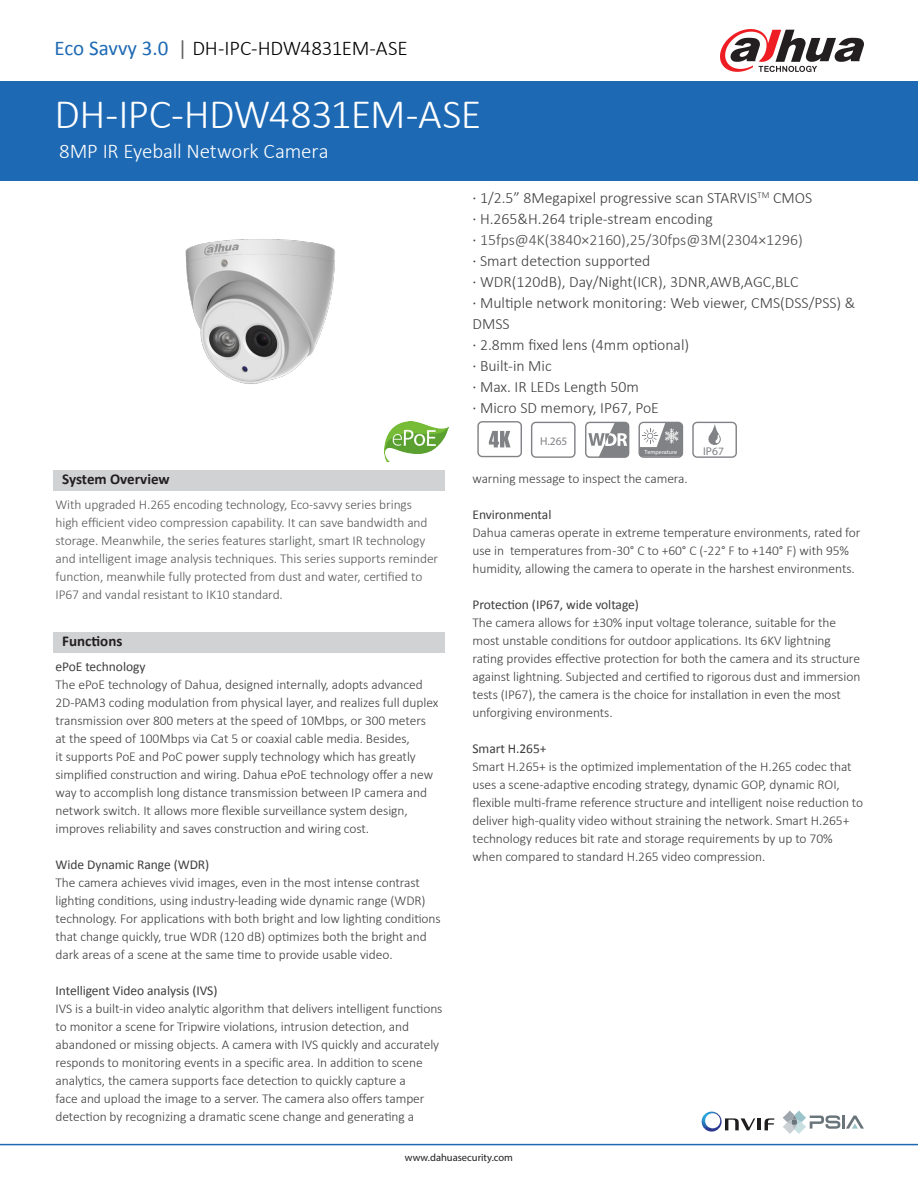
<style>
.page{position:relative;width:918px;height:1188px;background:#fff}
.page>*{position:absolute;margin:0;border:0;box-sizing:border-box;transform-origin:0 0}
.t1{font:300 42px "Calibri";letter-spacing:-.02em;color:#fff}
.t2{font:300 21px "Calibri";letter-spacing:-.015em;color:#000}
.t3{font:300 21px "Calibri";letter-spacing:-.01em;color:#fff}
.t4{font:300 15.75px/21px "Calibri";color:#3e3e3f}
.t5{font:300 15.75px "Calibri";color:#4d4b4d}
.t6{font:700 15px "Calibri";color:#231f20}
.t7{font:300 13.5px/18px "Calibri";letter-spacing:-.005em;color:#3e3e3f}
.t8{font:300 13.5px/18px "Calibri";letter-spacing:-.005em;color:#57585a}
.t9{font:13.5px "Calibri";letter-spacing:-.005em;color:#3e3e3f}
.t10{font:700 semi-condensed 11.4px "Myriad Pro";color:#808285}
.t11{font:700 11.25px "Myriad Pro";color:#808285}
.t12{font:10.5px "Myriad Pro";color:#231f20}
.t13{font:700 semi-condensed 6px "Myriad Pro";color:#fff}
.s1{font-weight:400;color:#1e69b4}
.s2{font-weight:400;color:#636366}
.s3{font-weight:400;color:#413f41}
</style>
<div class="page">
<div style="left:0;top:81px;width:918px;height:100px;background:#1e69b4"></div>
<div style="left:53px;top:470px;width:392px;height:21px;background:#d1d2d4"></div>
<div style="left:53px;top:632px;width:392px;height:21px;background:#d1d2d4"></div>
<hr style="left:0;top:1144px;width:918px;height:1px;background:#1e69b4">
<svg style="left:720px;top:29px;width:144px;height:43px"></svg>
<img style="left:185px;top:239px;width:151px;height:145px">
<svg style="left:783px;top:1111px;width:81px;height:23px"></svg>
<svg style="left:702px;top:1112px;width:72px;height:20px"></svg>
<img style="left:385px;top:421px;width:64px;height:40px">
<svg style="left:531px;top:422px;width:45px;height:36px"></svg>
<svg style="left:585px;top:422px;width:44px;height:36px"></svg>
<svg style="left:639px;top:422px;width:44px;height:36px"></svg>
<svg style="left:692px;top:422px;width:45px;height:36px"></svg>
<svg style="left:477px;top:421px;width:45px;height:36px"></svg>
<p class="t2" style="left:55px;top:35px;width:355px"><span class="s1">Eco Savvy 3.0</span> <span class="s2">|</span> DH-IPC-HDW4831EM-ASE</p>
<p class="t1" style="left:55px;top:88px;width:428px">DH-IPC-HDW4831EM-ASE</p>
<p class="t3" style="left:59px;top:138px;width:271px">8MP IR Eyeball Network Camera</p>
<p class="t4" style="left:472px;top:187px;width:341px"><span class="s3">·</span> 1/2.5” 8Megapixel progressive scan STARVIS<sup>TM</sup> CMOS</p>
<p class="t4" style="left:472px;top:208px;width:242px"><span class="s3">·</span> H.265&amp;H.264 triple-stream encoding</p>
<p class="t5" style="left:472px;top:230px;width:332px"><span class="s3">·</span> 15fps@4K(3840×2160),25/30fps@3M(2304×1296)</p>
<p class="t4" style="left:472px;top:250px;width:179px"><span class="s3">·</span> Smart detection supported</p>
<p class="t4" style="left:472px;top:271px;width:328px"><span class="s3">·</span> WDR(120dB), Day/Night(ICR), 3DNR,AWB,AGC,BLC</p>
<p class="t4" style="left:472px;top:292px;width:384px"><span class="s3">·</span> Multiple network monitoring: Web viewer, CMS(DSS/PSS) &amp;<br>DMSS</p>
<p class="t4" style="left:472px;top:334px;width:218px"><span class="s3">·</span> 2.8mm fixed lens (4mm optional)</p>
<p class="t4" style="left:472px;top:355px;width:81px"><span class="s3">·</span> Built-in Mic</p>
<p class="t4" style="left:472px;top:376px;width:168px"><span class="s3">·</span> Max. IR LEDs Length 50m</p>
<p class="t4" style="left:472px;top:397px;width:188px"><span class="s3">·</span> Micro SD memory, IP67, PoE</p>
<p class="t6" style="left:62px;top:470px;width:109px">System Overview</p>
<p class="t8" style="left:56px;top:496px;width:384px">With upgraded H.265 encoding technology, Eco-savvy series brings high efficient video compression capability. It can save bandwidth and storage. Meanwhile, the series features starlight, smart IR technology and intelligent image analysis techniques. This series supports reminder function, meanwhile fully protected from dust and water, certified to IP67 and vandal resistant to IK10 standard.</p>
<p class="t6" style="left:62px;top:631px;width:62px">Functions</p>
<p class="t9" style="left:56px;top:658px;width:92px">ePoE technology</p>
<p class="t7" style="left:56px;top:676px;width:384px">The ePoE technology of Dahua, designed internally, adopts advanced 2D-PAM3 coding modulation from physical layer, and realizes full duplex transmission over 800 meters at the speed of 10Mbps, or 300 meters at the speed of 100Mbps via Cat 5 or coaxial cable media. Besides,<br>it supports PoE and PoC power supply technology which has greatly simplified construction and wiring. Dahua ePoE technology offer a new way to accomplish long distance transmission between IP camera and network switch. It allows more flexible surveillance system design, improves reliability and saves construction and wiring cost.</p>
<p class="t9" style="left:56px;top:856px;width:155px">Wide Dynamic Range (WDR)</p>
<p class="t7" style="left:56px;top:874px;width:387px">The camera achieves vivid images, even in the most intense contrast lighting conditions, using industry-leading wide dynamic range (WDR) technology. For applications with both bright and low lighting conditions that change quickly, true WDR (120 dB) optimizes both the bright and dark areas of a scene at the same time to provide usable video.</p>
<p class="t9" style="left:56px;top:982px;width:164px">Intelligent Video analysis (IVS)</p>
<p class="t7" style="left:56px;top:1000px;width:389px">IVS is a built-in video analytic algorithm that delivers intelligent functions to monitor a scene for Tripwire violations, intrusion detection, and abandoned or missing objects. A camera with IVS quickly and accurately responds to monitoring events in a specific area. In addition to scene analytics, the camera supports face detection to quickly capture a<br>face and upload the image to a server. The camera also offers tamper detection by recognizing a dramatic scene change and generating a</p>
<p class="t10" style="left:540px;top:434px;width:29px">H.265</p>
<p class="t13" style="left:645px;top:448px;width:34px">Temperature</p>
<p class="t11" style="left:703px;top:444px;width:22px">IP67</p>
<p class="t7" style="left:472px;top:470px;width:217px">warning message to inspect the camera.</p>
<p class="t9" style="left:472px;top:506px;width:80px">Environmental</p>
<p class="t7" style="left:472px;top:524px;width:390px">Dahua cameras operate in extreme temperature environments, rated for use in temperatures from -30° C to +60° C (-22° F to +140° F) with 95% humidity, allowing the camera to operate in the harshest environments.</p>
<p class="t9" style="left:472px;top:596px;width:168px">Protection (IP67, wide voltage)</p>
<p class="t7" style="left:472px;top:614px;width:389px">The camera allows for ±30% input voltage tolerance, suitable for the most unstable conditions for outdoor applications. Its 6KV lightning rating provides effective protection for both the camera and its structure against lightning. Subjected and certified to rigorous dust and immersion tests (IP67), the camera is the choice for installation in even the most unforgiving environments.</p>
<p class="t9" style="left:472px;top:740px;width:76px">Smart H.265+</p>
<p class="t7" style="left:472px;top:758px;width:392px">Smart H.265+ is the optimized implementation of the H.265 codec that uses a scene-adaptive encoding strategy, dynamic GOP, dynamic ROI, flexible multi-frame reference structure and intelligent noise reduction to deliver high-quality video without straining the network. Smart H.265+ technology reduces bit rate and storage requirements by up to 70% when compared to standard H.265 video compression.</p>
<p class="t12" style="left:405px;top:1151px;width:110px">www.dahuasecurity.com</p>
</div>
